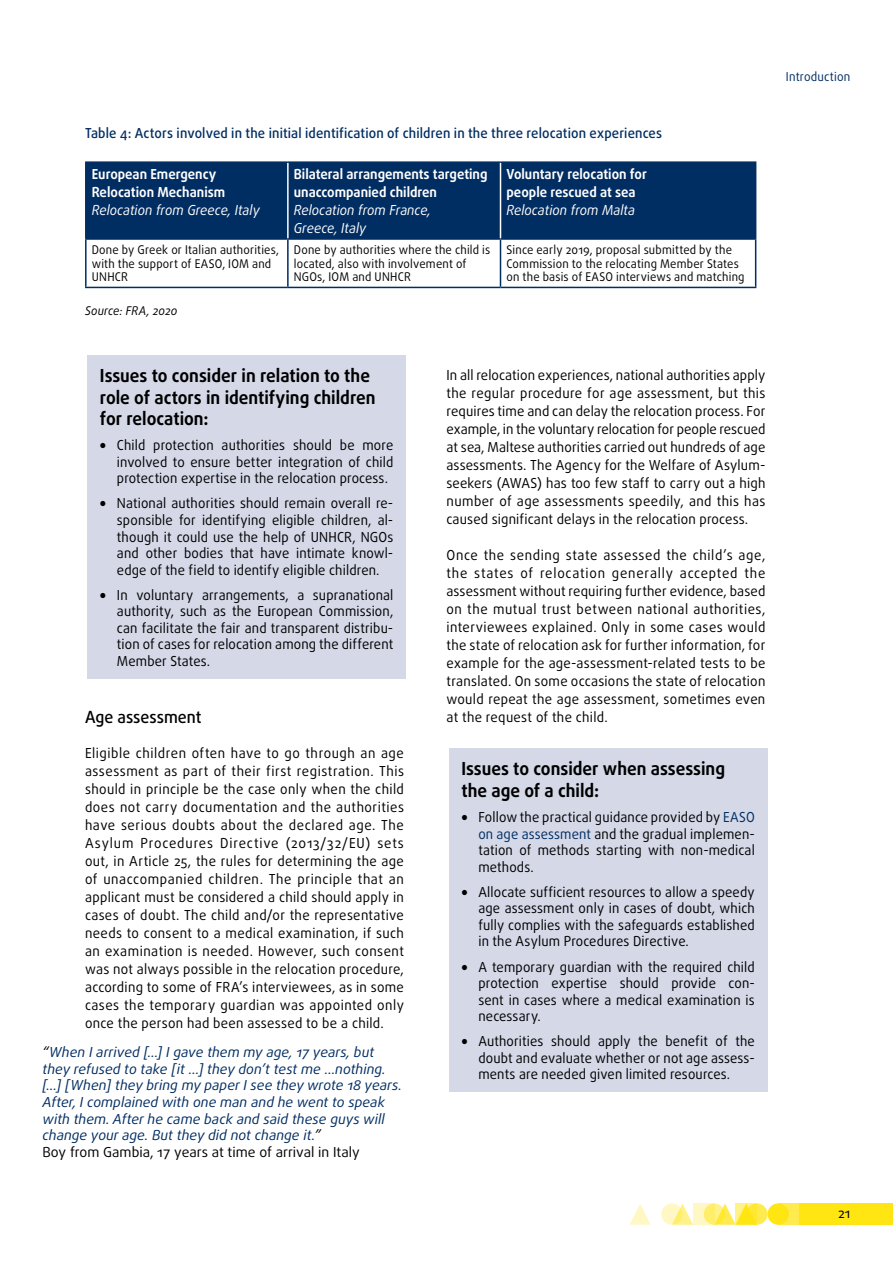
<style>
.page{position:relative;width:893px;height:1263px;background:#fff}
.page>*{position:absolute;margin:0;border:0;box-sizing:border-box;transform-origin:0 0}
.legal_title{font:700 18px/21.6px "Daxline Pro";color:#000;scale:.95 1}
.small_title{font:500 16.8px "Daxline Pro";color:#000;scale:.95 1}
.body{font:13.8px/18px "Daxline Pro";letter-spacing:.015em;color:#000;text-align:justify;scale:.96 1}
.body-2{font:13.8px/16.5px "Daxline Pro";letter-spacing:.015em;color:#000;text-align:justify;scale:.95 1}
.quote_body{font:italic 13.8px/16.5px "Daxline Pro";color:#002d62}
.TABLE_header__left{font:700 13.8px/18px "Daxline Pro";color:#fff;scale:.95 1}
.figure_table{font:500 13.8px "Daxline Pro";letter-spacing:.01em;color:#002d62;scale:.95 1}
.TABLE_header__left-2{font:italic 13.8px/18px "Daxline Pro";color:#fff;scale:.95 1}
.quote_body-2{font:13.8px "Daxline Pro";color:#000}
.t1{font:13.5px "Daxline Pro";color:#000}
.t2{font:12.3px "Daxline Pro";letter-spacing:.02em;color:#002d62;scale:.95 1}
.TABLE_body__X{font:12px/13.5px "Daxline Pro";letter-spacing:.015em;color:#000;scale:.95 1}
.figure_note_source{font:italic 12px "Daxline Pro";letter-spacing:.01em;color:#000;scale:.95 1}
.s1{font-weight:900}
.s2{color:#000}
.s3{color:#002d62}
</style>
<div class="page">
<div style="left:746px;top:1203px;width:21px;height:22px;background:#ffeb4d;border-radius:50%"></div>
<div style="left:778px;top:1203px;width:21px;height:22px;background:#ffeb4d"></div>
<div style="left:799px;top:1203px;width:94px;height:22px;background:#ffe512"></div>
<svg style="left:675px;top:1203px;width:18px;height:22px"></svg>
<svg style="left:629px;top:1204px;width:22px;height:21px"></svg>
<div style="left:767px;top:1203px;width:22px;height:22px;background:#ffe512;border-radius:50%"></div>
<svg style="left:718px;top:1203px;width:18px;height:22px"></svg>
<svg style="left:704px;top:1203px;width:21px;height:22px"></svg>
<svg style="left:661px;top:1203px;width:21px;height:22px"></svg>
<svg style="left:736px;top:1203px;width:21px;height:22px"></svg>
<svg style="left:693px;top:1203px;width:21px;height:22px"></svg>
<div style="left:87px;top:355px;width:319px;height:324px;background:#d4d8e7"></div>
<div style="left:449px;top:748px;width:318px;height:344px;background:#d4d8e7"></div>
<div style="left:87px;top:163px;width:668px;height:75px;background:#002d62"></div>
<hr style="left:85px;top:287px;width:203px;height:1px;background:#002d62">
<hr style="left:288px;top:287px;width:212px;height:1px;background:#002d62">
<hr style="left:500px;top:287px;width:256px;height:1px;background:#002d62">
<hr style="left:85px;top:161px;width:203px;height:2px;background:#002d62">
<hr style="left:288px;top:161px;width:212px;height:2px;background:#002d62">
<hr style="left:500px;top:161px;width:256px;height:2px;background:#002d62">
<hr style="left:85px;top:238px;width:203px;height:2px;background:#002d62">
<hr style="left:288px;top:238px;width:212px;height:2px;background:#002d62">
<hr style="left:500px;top:238px;width:256px;height:2px;background:#002d62">
<hr style="left:287px;top:163px;width:2px;height:75px;background:#fff">
<hr style="left:500px;top:163px;width:1px;height:75px;background:#fff">
<hr style="left:287px;top:240px;width:2px;height:47px;background:#002d62">
<hr style="left:500px;top:240px;width:1px;height:47px;background:#002d62">
<hr style="left:85px;top:163px;width:2px;height:75px;background:#002d62">
<hr style="left:755px;top:163px;width:1px;height:75px;background:#002d62">
<hr style="left:85px;top:240px;width:2px;height:47px;background:#002d62">
<hr style="left:755px;top:240px;width:1px;height:47px;background:#002d62">
<p class="figure_table" style="left:85px;top:124px;width:609px">Table 4: Actors involved in the initial identification of children in the three relocation experiences</p>
<p class="TABLE_header__left" style="left:92px;top:165px;width:142px">European Emergency<br>Relocation Mechanism</p>
<p class="TABLE_header__left-2" style="left:92px;top:201px;width:178px">Relocation from Greece, Italy</p>
<p class="TABLE_header__left" style="left:506px;top:165px;width:149px">Voluntary relocation for people rescued at sea</p>
<p class="TABLE_header__left-2" style="left:506px;top:201px;width:137px">Relocation from Malta</p>
<p class="TABLE_header__left" style="left:294px;top:165px;width:205px">Bilateral arrangements targeting unaccompanied children</p>
<p class="TABLE_header__left-2" style="left:294px;top:201px;width:146px">Relocation from France,<br>Greece, Italy</p>
<p class="TABLE_body__X" style="left:92px;top:243px;width:199px">Done by Greek or Italian authorities, with the support of EASO, IOM and<br>UNHCR</p>
<p class="TABLE_body__X" style="left:294px;top:243px;width:208px">Done by authorities where the child is located, also with involvement of<br>NGOs, IOM and UNHCR</p>
<p class="TABLE_body__X" style="left:506px;top:243px;width:252px">Since early 2019, proposal submitted by the<br>Commission to the relocating Member States on the basis of EASO interviews and matching</p>
<p class="figure_note_source" style="left:85px;top:303px;width:99px">Source: FRA, 2020</p>
<p class="legal_title" style="left:100px;top:365px;width:292px">Issues to consider in relation to the role of actors in identifying children for relocation:</p>
<p class="body-2" style="left:117px;top:437px;width:292px;text-indent:-17px"><span class="s1">•</span> Child protection authorities should be more involved to ensure better integration of child protection expertise in the relocation process.</p>
<p class="body-2" style="left:117px;top:495px;width:292px;text-indent:-17px"><span class="s1">•</span> National authorities should remain overall re&shy;sponsible for identifying eligible children, al&shy;though it could use the help of UNHCR, NGOs and other bodies that have intimate knowl&shy;edge of the field to identify eligible children.</p>
<p class="body-2" style="left:117px;top:587px;width:292px;text-indent:-17px"><span class="s1">•</span> In voluntary arrangements, a supranational authority, such as the European Commission, can facilitate the fair and transparent distribu&shy;tion of cases for relocation among the different Member States.</p>
<p class="small_title" style="left:85px;top:706px;width:124px">Age assessment</p>
<p class="body" style="left:85px;top:744px;width:334px">Eligible children often have to go through an age assessment as part of their first registration. This should in principle be the case only when the child does not carry documentation and the authorities have serious doubts about the declared age. The Asylum Procedures Directive (2013/32/EU) sets out, in Article 25, the rules for determining the age of unaccompanied children. The principle that an applicant must be considered a child should apply in cases of doubt. The child and/or the representative needs to consent to a medical examination, if such an examination is needed. However, such consent was not always possible in the relocation procedure, according to some of FRA’s interviewees, as in some cases the temporary guardian was appointed only once the person had been assessed to be a child.</p>
<p class="quote_body" style="left:43px;top:1044px;width:361px"><span class="s2">“</span>When I arrived […] I gave them my age, 17 years, but they refused to take [it …] they don’t test me …nothing. […] [When] they bring my paper I see they wrote 18 years.<br>After, I complained with one man and he went to speak with them. After he came back and said these guys will change your age. But they did not change it.<span class="s2">”</span></p>
<p class="quote_body-2" style="left:43px;top:1142px;width:319px">Boy from Gambia, 17 years at time of arrival in Italy</p>
<p class="body" style="left:446px;top:366px;width:334px">In all relocation experiences, national authorities apply the regular procedure for age assessment, but this requires time and can delay the relocation process. For example, in the voluntary relocation for people rescued at sea, Maltese authorities carried out hundreds of age assessments. The Agency for the Welfare of Asylum&shy;seekers (AWAS) has too few staff to carry out a high number of age assessments speedily, and this has caused significant delays in the relocation process.</p>
<p class="body" style="left:446px;top:546px;width:334px">Once the sending state assessed the child’s age, the states of relocation generally accepted the assessment without requiring further evidence, based on the mutual trust between national authorities, interviewees explained. Only in some cases would the state of relocation ask for further information, for example for the age-assessment-related tests to be translated. On some occasions the state of relocation would repeat the age assessment, sometimes even at the request of the child.</p>
<p class="legal_title" style="left:461px;top:758px;width:279px">Issues to consider when assessing the age of a child:</p>
<p class="body-2" style="left:478px;top:809px;width:292px;text-indent:-17px"><span class="s1">•</span> Follow the practical guidance provided by <span class="s3">EASO on age assessment</span> and the gradual implemen&shy;tation of methods starting with non-medical methods.</p>
<p class="body-2" style="left:478px;top:884px;width:292px;text-indent:-17px"><span class="s1">•</span> Allocate sufficient resources to allow a speedy age assessment only in cases of doubt, which fully complies with the safeguards established in the Asylum Procedures Directive.</p>
<p class="body-2" style="left:478px;top:958px;width:292px;text-indent:-17px"><span class="s1">•</span> A temporary guardian with the required child protection expertise should provide con&shy;sent in cases where a medical examination is necessary.</p>
<p class="body-2" style="left:478px;top:1033px;width:292px;text-indent:-17px"><span class="s1">•</span> Authorities should apply the benefit of the doubt and evaluate whether or not age assess&shy;ments are needed given limited resources.</p>
<p class="t2" style="left:786px;top:68px;width:69px">Introduction</p>
<p class="t1" style="left:838px;top:1204px;width:14px">21</p>
</div>
